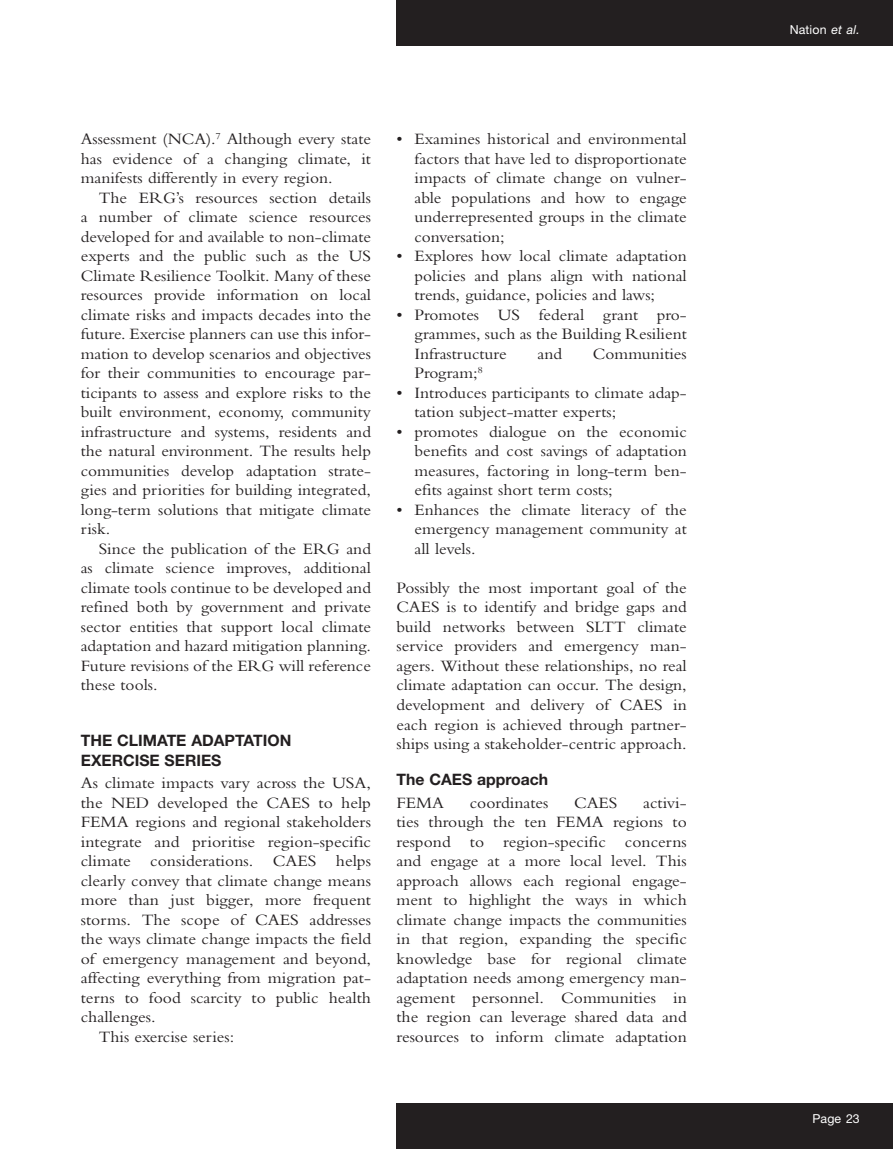
<style>
.page{position:relative;width:893px;height:1149px;background:#fff}
.page>*{position:absolute;margin:0;border:0;box-sizing:border-box;transform-origin:0 0}
.text_indent{font:16.5px/19.5px "Bembo MT Pro";color:#231f20;text-align:justify;scale:1.05 1}
.text{font:16.5px/19.5px "Bembo MT Pro";color:#231f20;text-align:justify;scale:1.06 1}
.text-2{font:16.5px/19.5px "Bembo MT Pro";color:#231f20;text-align:justify;scale:1.07 1}
.text-3{font:16.5px/19.5px "Bembo MT Pro";color:#231f20;text-align:justify;scale:1.05 1}
.a_head{font:700 15.75px/19.5px "Helvetica Neue LT Pro";color:#231f20}
.b_head{font:700 15.75px "Helvetica Neue LT Pro";color:#231f20}
.t1{font:12.3px "Helvetica Neue LT Pro";letter-spacing:.01em;color:#fff}
.s1{font-style:italic}
</style>
<div class="page">
<div style="left:397px;top:0;width:496px;height:46px;background:#231f20"></div>
<div style="left:397px;top:1103px;width:496px;height:45px;background:#231f20"></div>
<p class="text_indent" style="left:81px;top:129px;width:278px">Assessment (NCA).<sup>7</sup> Although every state has evidence of a changing climate, it manifests differently in every region.</p>
<p class="text_indent" style="left:81px;top:187px;width:278px;text-indent:18px">The ERG’s resources section details a number of climate science resources developed for and available to non-climate experts and the public such as the US Climate Resilience Toolkit. Many of these resources provide information on local climate risks and impacts decades into the future. Exercise planners can use this infor&shy;mation to develop scenarios and objectives for their communities to encourage par&shy;ticipants to assess and explore risks to the built environment, economy, community infrastructure and systems, residents and the natural environment. The results help communities develop adaptation strate&shy;gies and priorities for building integrated, long-term solutions that mitigate climate risk.</p>
<p class="text_indent" style="left:81px;top:538px;width:278px;text-indent:18px">Since the publication of the ERG and as climate science improves, additional climate tools continue to be developed and refined both by government and private sector entities that support local climate adaptation and hazard mitigation planning.<br>Future revisions of the ERG will reference these tools.</p>
<p class="a_head" style="left:81px;top:730px;width:212px">THE CLIMATE ADAPTATION<br>EXERCISE SERIES</p>
<p class="text-2" style="left:81px;top:772px;width:273px">As climate impacts vary across the USA, the NED developed the CAES to help FEMA regions and regional stakeholders integrate and prioritise region-specific climate considerations. CAES helps clearly convey that climate change means more than just bigger, more frequent storms. The scope of CAES addresses the ways climate change impacts the field of emergency management and beyond, affecting everything from migration pat&shy;terns to food scarcity to public health challenges.</p>
<p class="text_indent" style="left:99px;top:1026px;width:130px">This exercise series:</p>
<p class="text_indent" style="left:414px;top:129px;width:261px;text-indent:-18px">• Examines historical and environmental factors that have led to disproportionate impacts of climate change on vulner&shy;able populations and how to engage underrepresented groups in the climate conversation;</p>
<p class="text_indent" style="left:414px;top:246px;width:261px;text-indent:-18px">• Explores how local climate adaptation policies and plans align with national trends, guidance, policies and laws;</p>
<p class="text_indent" style="left:414px;top:304px;width:261px;text-indent:-18px">• Promotes US federal grant pro&shy;grammes, such as the Building Resilient Infrastructure</p>
<p class="text_indent" style="left:538px;top:343px;width:25px">and</p>
<p class="text_indent" style="left:593px;top:343px;width:91px">Communities</p>
<p class="text_indent" style="left:414px;top:363px;width:66px">Program;<sup>8</sup></p>
<p class="text_indent" style="left:414px;top:382px;width:261px;text-indent:-18px">• Introduces participants to climate adap&shy;tation subject-matter experts;</p>
<p class="text_indent" style="left:414px;top:421px;width:261px;text-indent:-18px">• promotes dialogue on the economic benefits and cost savings of adaptation measures, factoring in long-term ben&shy;efits against short term costs;</p>
<p class="text_indent" style="left:414px;top:499px;width:261px;text-indent:-18px">• Enhances the climate literacy of the emergency management community at all levels.</p>
<p class="text-3" style="left:396px;top:577px;width:278px">Possibly the most important goal of the CAES is to identify and bridge gaps and build networks between SLTT climate service providers and emergency man&shy;agers. Without these relationships, no real climate adaptation can occur. The design, development and delivery of CAES in each region is achieved through partner&shy;ships using a stakeholder-centric approach.</p>
<p class="b_head" style="left:396px;top:769px;width:153px">The CAES approach</p>
<p class="text" style="left:396px;top:792px;width:46px">FEMA</p>
<p class="text" style="left:470px;top:792px;width:76px">coordinates</p>
<p class="text" style="left:574px;top:792px;width:42px">CAES</p>
<p class="text" style="left:396px;top:792px;width:275px;text-indent:247px">activi&shy;ties through the ten FEMA regions to respond to region-specific concerns and engage at a more local level. This approach allows each regional engage&shy;ment to highlight the ways in which climate change impacts the communities in that region, expanding the specific knowledge base for regional climate adaptation needs among emergency man&shy;agement personnel. Communities in the region can leverage shared data and resources to inform climate adaptation</p>
<p class="t1" style="left:790px;top:22px;width:72px">Nation <span class="s1">et al.</span></p>
<p class="t1" style="left:812px;top:1110px;width:49px">Page 23</p>
</div>
